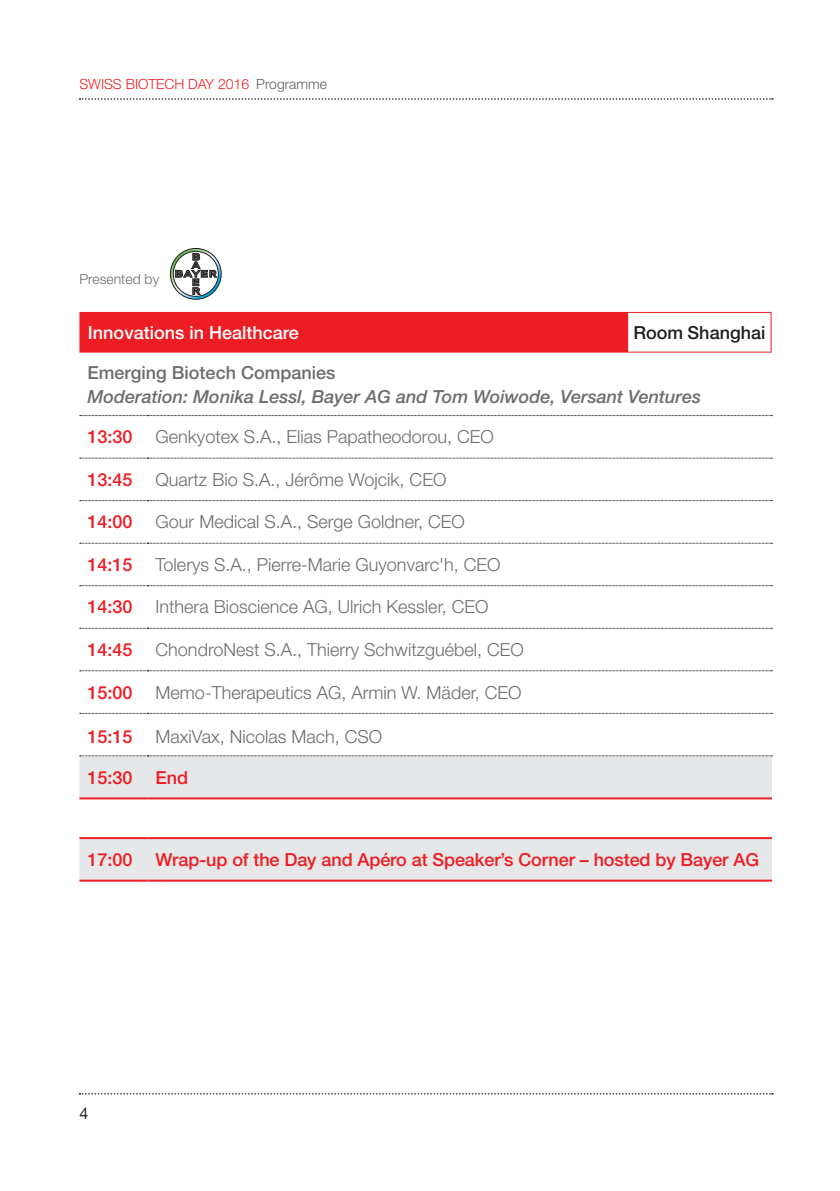
<style>
.page{position:relative;width:840px;height:1191px;background:#fff}
.page>*{position:absolute;margin:0;border:0;box-sizing:border-box;transform-origin:0 0}
.t1{font:300 18px "Helvetica Neue LT Std";color:#6c6d70}
.t2{font:500 18px "Helvetica Neue LT Std";letter-spacing:-.005em;color:#ee1d23}
.t3{font:italic 500 18px "Helvetica Neue LT Std";color:#6c6d70}
.t4{font:500 18px "Helvetica Neue LT Std";color:#6c6d70}
.t5{font:500 18px "Helvetica Neue LT Std";color:#fff}
.t6{font:500 18px "Helvetica Neue LT Std";color:#231f20}
.t7{font:16px "Helvetica Neue LT Std";color:#231f20}
.t8{font:300 14px "Helvetica Neue LT Std";color:#ee1d23}
.t9{font:300 14px "Helvetica Neue LT Std";color:#6c6d70}
.s1{color:#636366}
</style>
<div class="page">
<svg style="left:79px;top:98px;width:693px;height:2px"></svg>
<svg style="left:79px;top:1093px;width:693px;height:1px"></svg>
<div style="left:79px;top:839px;width:692px;height:40px;background:#e6e7e9"></div>
<svg style="left:80px;top:415px;width:692px;height:1px"></svg>
<svg style="left:80px;top:458px;width:692px;height:1px"></svg>
<svg style="left:80px;top:500px;width:692px;height:1px"></svg>
<svg style="left:80px;top:543px;width:692px;height:1px"></svg>
<svg style="left:80px;top:585px;width:692px;height:1px"></svg>
<svg style="left:80px;top:628px;width:692px;height:1px"></svg>
<svg style="left:80px;top:670px;width:692px;height:1px"></svg>
<svg style="left:80px;top:713px;width:692px;height:1px"></svg>
<div style="left:79px;top:755px;width:693px;height:43px;background:#e6e7e9"></div>
<hr style="left:79px;top:797px;width:68px;height:2px;background:#ee1d23">
<hr style="left:147px;top:797px;width:624px;height:2px;background:#ee1d23">
<hr style="left:79px;top:837px;width:68px;height:2px;background:#ee1d23">
<hr style="left:147px;top:837px;width:624px;height:2px;background:#ee1d23">
<hr style="left:79px;top:879px;width:68px;height:2px;background:#ee1d23">
<hr style="left:147px;top:879px;width:624px;height:2px;background:#ee1d23">
<div style="left:80px;top:312px;width:547px;height:40px;background:#ee1d23"></div>
<hr style="left:79px;top:312px;width:548px;height:1px;background:#ee1d23">
<hr style="left:79px;top:313px;width:1px;height:38px;background:#ee1d23">
<hr style="left:79px;top:351px;width:548px;height:1px;background:#ee1d23">
<hr style="left:627px;top:312px;width:144px;height:1px;background:#ee1d23">
<hr style="left:770px;top:313px;width:1px;height:38px;background:#ee1d23">
<hr style="left:627px;top:351px;width:144px;height:1px;background:#ee1d23">
<svg style="left:170px;top:248px;width:51px;height:51px"></svg>
<p class="t8" style="left:79px;top:76px;width:249px">SWISS BIOTECH DAY 2016 <span class="s1">Programme</span></p>
<p class="t9" style="left:79px;top:270px;width:81px">Presented by</p>
<p class="t5" style="left:88px;top:321px;width:212px">Innovations in Healthcare</p>
<p class="t6" style="left:633px;top:321px;width:133px">Room Shanghai</p>
<p class="t4" style="left:87px;top:362px;width:249px">Emerging Biotech Companies</p>
<p class="t3" style="left:87px;top:386px;width:614px">Moderation: Monika Lessl, Bayer AG and Tom Woiwode, Versant Ventures</p>
<p class="t2" style="left:87px;top:426px;width:47px">13:30</p>
<p class="t1" style="left:155px;top:426px;width:339px">Genkyotex S.A., Elias Papatheodorou, CEO</p>
<p class="t2" style="left:87px;top:469px;width:47px">13:45</p>
<p class="t1" style="left:155px;top:468px;width:292px">Quartz Bio S.A., Jérôme Wojcik, CEO</p>
<p class="t2" style="left:87px;top:511px;width:47px">14:00</p>
<p class="t1" style="left:155px;top:511px;width:310px">Gour Medical S.A., Serge Goldner, CEO</p>
<p class="t2" style="left:87px;top:554px;width:47px">14:15</p>
<p class="t1" style="left:155px;top:553px;width:346px">Tolerys S.A., Pierre-Marie Guyonvarc'h, CEO</p>
<p class="t2" style="left:87px;top:596px;width:47px">14:30</p>
<p class="t1" style="left:155px;top:596px;width:334px">Inthera Bioscience AG, Ulrich Kessler, CEO</p>
<p class="t2" style="left:87px;top:639px;width:47px">14:45</p>
<p class="t1" style="left:155px;top:638px;width:369px">ChondroNest S.A., Thierry Schwitzguébel, CEO</p>
<p class="t2" style="left:87px;top:681px;width:47px">15:00</p>
<p class="t1" style="left:155px;top:681px;width:367px">Memo-Therapeutics AG, Armin W. Mäder, CEO</p>
<p class="t2" style="left:87px;top:725px;width:47px">15:15</p>
<p class="t1" style="left:155px;top:725px;width:228px">MaxiVax, Nicolas Mach, CSO</p>
<p class="t2" style="left:87px;top:766px;width:47px">15:30</p>
<p class="t2" style="left:155px;top:766px;width:34px">End</p>
<p class="t2" style="left:87px;top:848px;width:47px">17:00</p>
<p class="t2" style="left:155px;top:848px;width:604px">Wrap-up of the Day and Apéro at Speaker’s Corner – hosted by Bayer AG</p>
<p class="t7" style="left:79px;top:1103px;width:10px">4</p>
</div>
